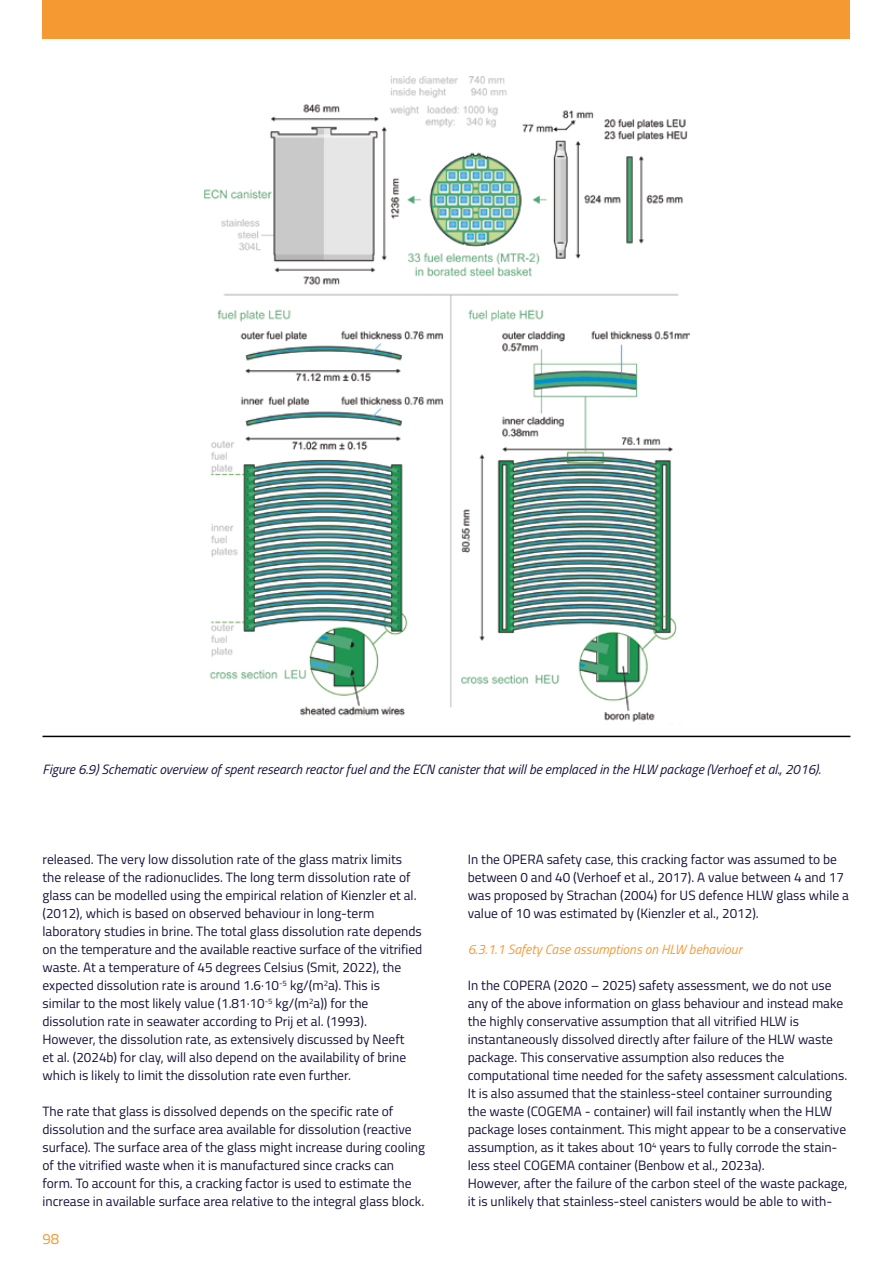
<style>
.page{position:relative;width:893px;height:1263px;background:#fff}
.page>*{position:absolute;margin:0;border:0;box-sizing:border-box;transform-origin:0 0}
.t1{font:15px "Titillium";color:#f59a33}
.t2{font:13.5px/18px "Titillium";color:#14133b}
.t3{font:italic 13.5px "Titillium";color:#14133b}
.t4{font:italic 13.5px "Titillium";color:#f59a33}
</style>
<div class="page">
<div style="left:43px;top:0;width:807px;height:38px;background:#f59a33"></div>
<hr style="left:43px;top:736px;width:807px;height:1px;background:#000">
<img style="left:204px;top:77px;width:486px;height:645px">
<p class="t3" style="left:43px;top:759px;width:780px">Figure 6.9) Schematic overview of spent research reactor fuel and the ECN canister that will be emplaced in the HLW package (Verhoef et al., 2016).</p>
<p class="t2" style="left:43px;top:850px;width:381px">released. The very low dissolution rate of the glass matrix limits the release of the radionuclides. The long term dissolution rate of glass can be modelled using the empirical relation of Kienzler et al. (2012), which is based on observed behaviour in long-term laboratory studies in brine. The total glass dissolution rate depends on the temperature and the available reactive surface of the vitrified waste. At a temperature of 45 degrees Celsius (Smit, 2022), the expected dissolution rate is around 1.6∙10<sup>-5</sup> kg/(m<sup>2</sup>a). This is<br>similar to the most likely value (1.81∙10<sup>-5</sup> kg/(m<sup>2</sup>a)) for the dissolution rate in seawater according to Prij et al. (1993).<br>However, the dissolution rate, as extensively discussed by Neeft<br>et al. (2024b) for clay, will also depend on the availability of brine which is likely to limit the dissolution rate even further.</p>
<p class="t2" style="left:43px;top:1102px;width:384px">The rate that glass is dissolved depends on the specific rate of dissolution and the surface area available for dissolution (reactive surface). The surface area of the glass might increase during cooling of the vitrified waste when it is manufactured since cracks can form. To account for this, a cracking factor is used to estimate the increase in available surface area relative to the integral glass block.</p>
<p class="t1" style="left:43px;top:1228px;width:18px">98</p>
<p class="t2" style="left:468px;top:850px;width:383px">In the OPERA safety case, this cracking factor was assumed to be between 0 and 40 (Verhoef et al., 2017). A value between 4 and 17 was proposed by Strachan (2004) for US defence HLW glass while a value of 10 was estimated by (Kienzler et al., 2012).</p>
<p class="t4" style="left:468px;top:939px;width:276px">6.3.1.1 Safety Case assumptions on HLW behaviour</p>
<p class="t2" style="left:468px;top:976px;width:381px">In the COPERA (2020 – 2025) safety assessment, we do not use any of the above information on glass behaviour and instead make the highly conservative assumption that all vitrified HLW is instantaneously dissolved directly after failure of the HLW waste package. This conservative assumption also reduces the computational time needed for the safety assessment calculations.<br>It is also assumed that the stainless-steel container surrounding the waste (COGEMA - container) will fail instantly when the HLW package loses containment. This might appear to be a conservative assumption, as it takes about 10<sup>4</sup> years to fully corrode the stain&shy;less steel COGEMA container (Benbow et al., 2023a).<br>However, after the failure of the carbon steel of the waste package, it is unlikely that stainless-steel canisters would be able to with-</p>
</div>
